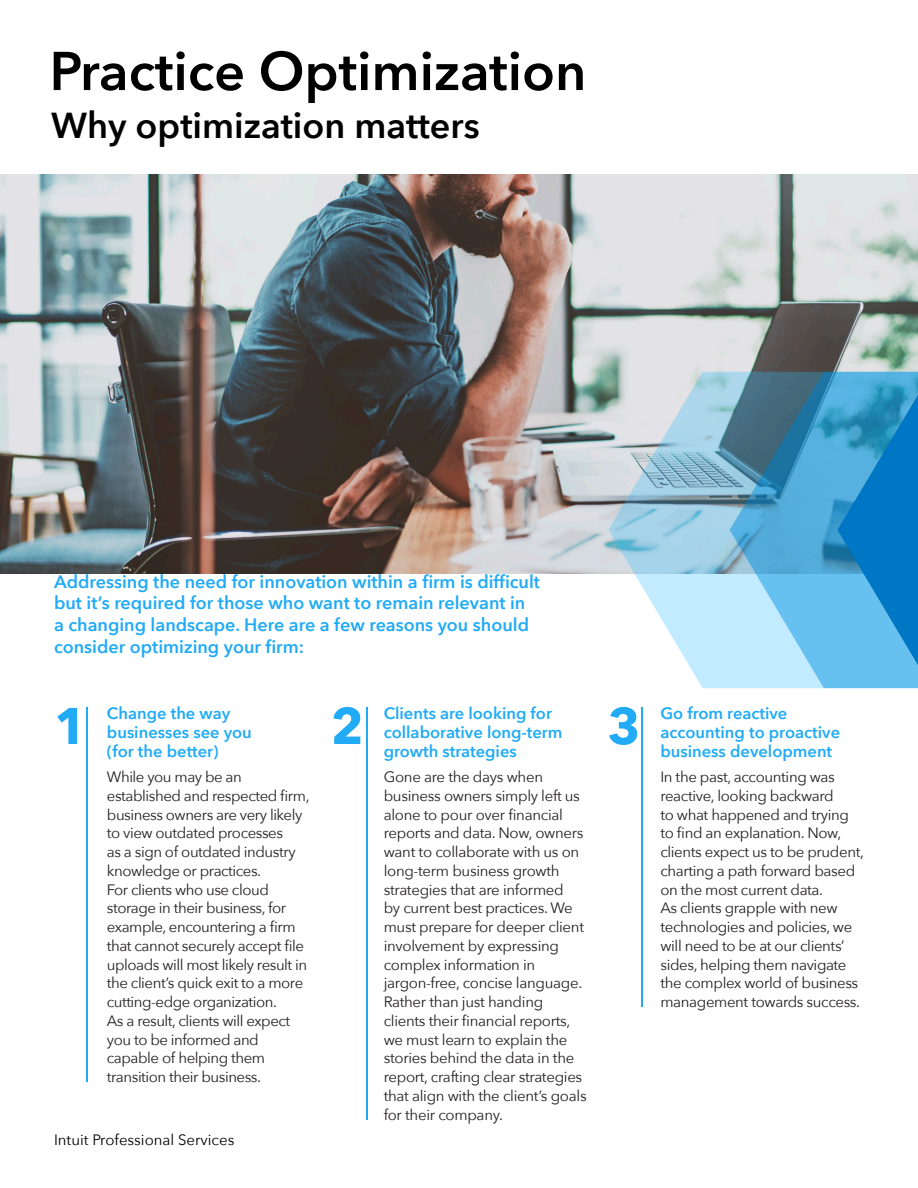
<style>
.page{position:relative;width:918px;height:1188px;background:#fff}
.page>*{position:absolute;margin:0;border:0;box-sizing:border-box;transform-origin:0 0}
.t1{font:600 54px "Avenir Next";color:#000}
.t2{font:700 51px "Avenir Next";color:#21abf6}
.t3{font:600 36px "Avenir Next";color:#000}
.body{font:600 18px/21.8px "Avenir Next";color:#21abf6}
.bullet_title{font:600 16.5px/18.8px "Avenir Next";color:#21abf6}
.body-2{font:15px/18.8px "Avenir Next";letter-spacing:-.025em;color:#231f20}
.t4{font:15px "Avenir Next";color:#000}
</style>
<div class="page">
<img style="left:0;top:174px;width:918px;height:399px">
<svg style="left:824px;top:372px;width:94px;height:316px;background:#3399d3"></svg>
<svg style="left:608px;top:372px;width:216px;height:316px;background:#9ac6dc"></svg>
<hr style="left:87px;top:707px;width:1px;height:375px;background:#21abf6">
<hr style="left:367px;top:707px;width:1px;height:413px;background:#21abf6">
<hr style="left:642px;top:707px;width:1px;height:300px;background:#21abf6">
<p class="t1" style="left:50px;top:25px;width:538px">Practice Optimization</p>
<p class="t3" style="left:51px;top:94px;width:430px">Why optimization matters</p>
<p class="body" style="left:54px;top:570px;width:487px">Addressing the need for innovation within a firm is difficult but it’s required for those who want to remain relevant in<br>a changing landscape. Here are a few reasons you should consider optimizing your firm:</p>
<p class="bullet_title" style="left:384px;top:704px;width:180px">Clients are looking for collaborative long-term growth strategies</p>
<p class="body-2" style="left:384px;top:767px;width:205px">Gone are the days when business owners simply left us alone to pour over financial reports and data. Now, owners want to collaborate with us on long-term business growth strategies that are informed<br>by current best practices. We must prepare for deeper client involvement by expressing complex information in jargon-free, concise language.<br>Rather than just handing clients their financial reports, we must learn to explain the stories behind the data in the report, crafting clear strategies that align with the client’s goals for their company.</p>
<p class="bullet_title" style="left:107px;top:704px;width:147px">Change the way businesses see you (for the better)</p>
<p class="body-2" style="left:107px;top:767px;width:204px">While you may be an established and respected firm, business owners are very likely to view outdated processes<br>as a sign of outdated industry knowledge or practices.<br>For clients who use cloud storage in their business, for example, encountering a firm that cannot securely accept file uploads will most likely result in the client’s quick exit to a more cutting-edge organization.<br>As a result, clients will expect you to be informed and capable of helping them transition their business.</p>
<p class="t2" style="left:54px;top:682px;width:34px">1</p>
<p class="t2" style="left:331px;top:682px;width:34px">2</p>
<p class="t2" style="left:608px;top:682px;width:34px">3</p>
<p class="t4" style="left:54px;top:1127px;width:182px">Intuit Professional Services</p>
<p class="bullet_title" style="left:660px;top:704px;width:181px">Go from reactive accounting to proactive business development</p>
<p class="body-2" style="left:660px;top:767px;width:205px">In the past, accounting was reactive, looking backward<br>to what happened and trying to find an explanation. Now, clients expect us to be prudent, charting a path forward based on the most current data.<br>As clients grapple with new technologies and policies, we will need to be at our clients’ sides, helping them navigate the complex world of business management towards success.</p>
</div>
